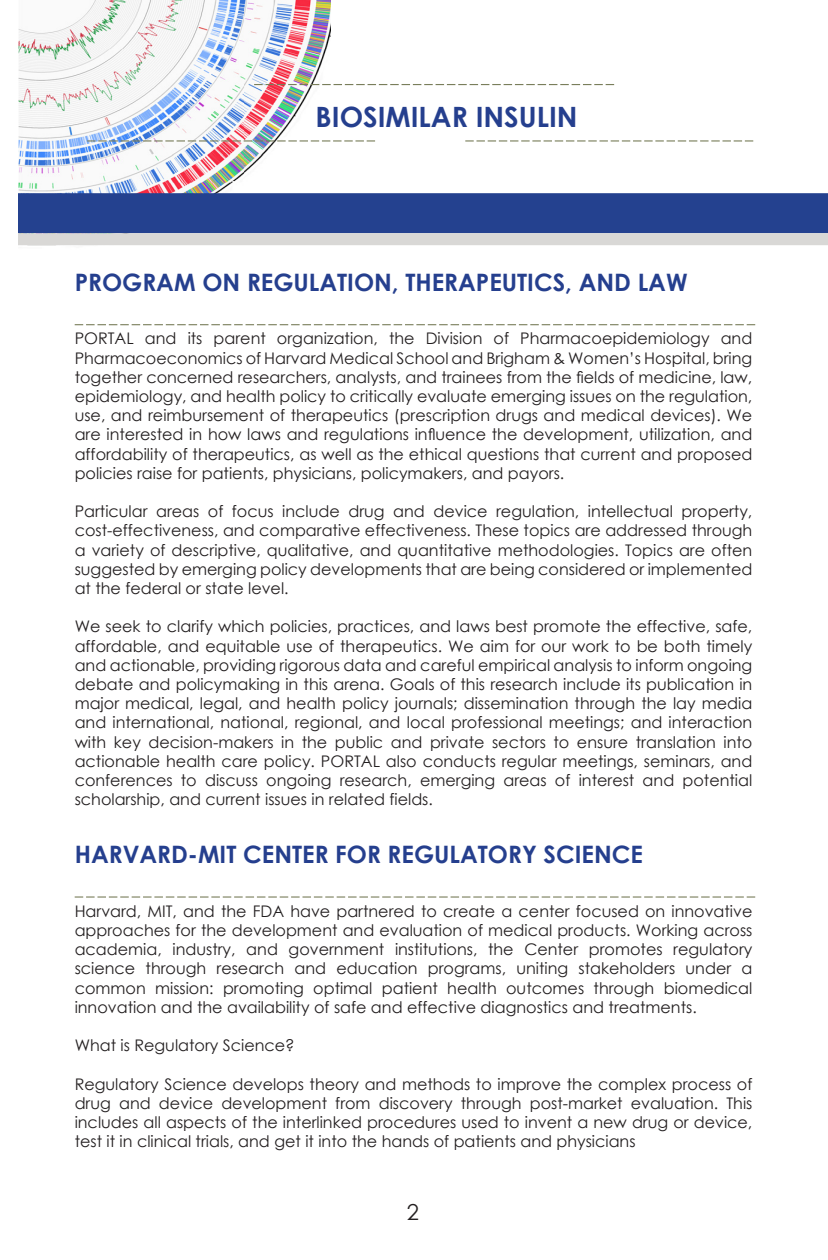
<style>
.page{position:relative;width:828px;height:1260px;background:#fff}
.page>*{position:absolute;margin:0;border:0;box-sizing:border-box;transform-origin:0 0}
.t1{font:700 28px "Century Gothic";color:#253f8e}
.Cover_02{font:700 24px "Century Gothic";color:#253f8e}
._03_Body_Text_BLACK{font:700 24px "Century Gothic";color:#253f8e}
._06_Pull_Quotes{font:22px "Century Gothic";color:#231f20}
._03_Body_Text_BLACK-2{font:16px/19.2px "Century Gothic";color:#231f20;text-align:justify}
</style>
<div class="page">
<img style="left:18px;top:0;width:313px;height:246px">
<div style="left:18px;top:193px;width:810px;height:40px;background:#24418f"></div>
<div style="left:18px;top:233px;width:810px;height:12px;background:#d9d8d6"></div>
<svg style="left:254px;top:84px;width:360px;height:1px"></svg>
<svg style="left:465px;top:140px;width:288px;height:2px"></svg>
<svg style="left:87px;top:140px;width:288px;height:2px"></svg>
<svg style="left:75px;top:324px;width:680px;height:1px"></svg>
<svg style="left:75px;top:896px;width:680px;height:2px"></svg>
<h1 class="t1" style="left:316px;top:95px;width:264px">BIOSIMILAR INSULIN</h1>
<p class="Cover_02" style="left:75px;top:264px;width:614px">PROGRAM ON REGULATION, THERAPEUTICS, AND LAW</p>
<p class="_03_Body_Text_BLACK-2" style="left:75px;top:329px;width:679px">PORTAL and its parent organization, the Division of Pharmacoepidemiology and Pharmacoeconomics of Harvard Medical School and Brigham &amp; Women’s Hospital, bring together concerned researchers, analysts, and trainees from the fields of medicine, law, epidemiology, and health policy to critically evaluate emerging issues on the regulation, use, and reimbursement of therapeutics (prescription drugs and medical devices). We are interested in how laws and regulations influence the development, utilization, and affordability of therapeutics, as well as the ethical questions that current and proposed policies raise for patients, physicians, policymakers, and payors.</p>
<p class="_03_Body_Text_BLACK-2" style="left:75px;top:502px;width:679px">Particular areas of focus include drug and device regulation, intellectual property, cost-effectiveness, and comparative effectiveness. These topics are addressed through a variety of descriptive, qualitative, and quantitative methodologies. Topics are often suggested by emerging policy developments that are being considered or implemented at the federal or state level.</p>
<p class="_03_Body_Text_BLACK-2" style="left:75px;top:617px;width:679px">We seek to clarify which policies, practices, and laws best promote the effective, safe, affordable, and equitable use of therapeutics. We aim for our work to be both timely and actionable, providing rigorous data and careful empirical analysis to inform ongoing debate and policymaking in this arena. Goals of this research include its publication in major medical, legal, and health policy journals; dissemination through the lay media and international, national, regional, and local professional meetings; and interaction with key decision-makers in the public and private sectors to ensure translation into actionable health care policy. PORTAL also conducts regular meetings, seminars, and conferences to discuss ongoing research, emerging areas of interest and potential scholarship, and current issues in related fields.</p>
<p class="_03_Body_Text_BLACK" style="left:75px;top:836px;width:570px">HARVARD-MIT CENTER FOR REGULATORY SCIENCE</p>
<p class="_03_Body_Text_BLACK-2" style="left:75px;top:901px;width:679px">Harvard, MIT, and the FDA have partnered to create a center focused on innovative approaches for the development and evaluation of medical products. Working across academia, industry, and government institutions, the Center promotes regulatory science through research and education programs, uniting stakeholders under a common mission: promoting optimal patient health outcomes through biomedical innovation and the availability of safe and effective diagnostics and treatments.</p>
<p class="_03_Body_Text_BLACK-2" style="left:75px;top:1036px;width:222px">What is Regulatory Science?</p>
<p class="_03_Body_Text_BLACK-2" style="left:75px;top:1074px;width:679px">Regulatory Science develops theory and methods to improve the complex process of drug and device development from discovery through post-market evaluation. This includes all aspects of the interlinked procedures used to invent a new drug or device, test it in clinical trials, and get it into the hands of patients and physicians</p>
<p class="_06_Pull_Quotes" style="left:407px;top:1196px;width:14px">2</p>
</div>
